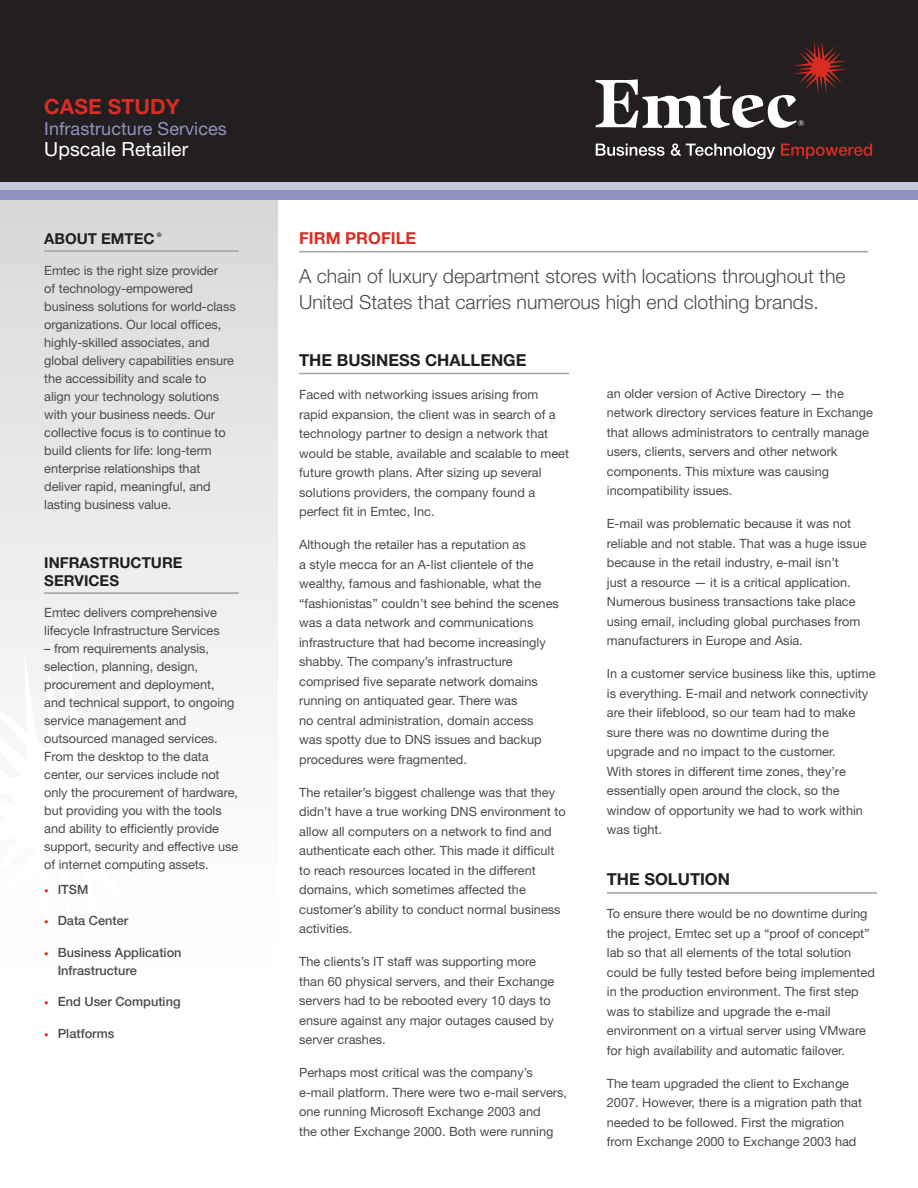
<style>
.page{position:relative;width:918px;height:1188px;background:#fff}
.page>*{position:absolute;margin:0;border:0;box-sizing:border-box;transform-origin:0 0}
.Title_front{font:700 21px "Helvetica Neue LT Pro";letter-spacing:.005em;color:#d92d23}
.Firm_Profile_Text{font:300 19.5px/25.5px "Helvetica Neue LT Pro";color:#4b4c4d}
.Subhead_front_-_Focu{font:19.5px "Helvetica Neue LT Pro";letter-spacing:.005em;color:#fff}
.Subhead_front_-_Solu{font:18px "Helvetica Neue LT Pro";letter-spacing:.005em;color:#8f92bf}
.Headline{font:700 16.5px "Helvetica Neue LT Pro";color:#231f20}
.Headline_Color{font:700 16.5px "Helvetica Neue LT Pro";color:#d92d23}
.Sidebar_Headline{font:700 15px/18px "Helvetica Neue LT Pro";color:#231f20}
.Text{font:12.75px/19.5px "Helvetica Neue LT Pro";color:#4b4c4d}
.Sidebar_text{font:12.75px/18px "Helvetica Neue LT Pro";letter-spacing:-.005em;color:#4b4c4d}
.t1{font:500 12.75px/18px "Helvetica Neue LT Pro";color:#4b4c4d}
.s1{font-family:"Minion Pro";font-weight:400;font-size:17.55px}
.s2{font-size:9px;color:#d92d23}
</style>
<div class="page">
<svg style="left:0;top:200px;width:278px;height:497px;background:#e5e5e6"></svg>
<div style="left:0;top:0;width:918px;height:191px;background:#231f20"></div>
<div style="left:0;top:182px;width:918px;height:18px;background:#8f92bf"></div>
<div style="left:0;top:182px;width:918px;height:8px;background:#c6c8de"></div>
<div style="left:0;top:651px;width:214px;height:46px;background:#f3f3f4"></div>
<hr style="left:44px;top:250px;width:195px;height:2px;background:#a1a1a5">
<hr style="left:44px;top:592px;width:195px;height:2px;background:#a1a1a5">
<hr style="left:299px;top:251px;width:569px;height:1px;background:#a1a1a5">
<hr style="left:299px;top:373px;width:270px;height:1px;background:#a1a1a5">
<hr style="left:607px;top:892px;width:270px;height:2px;background:#a1a1a5">
<svg style="left:781px;top:144px;width:91px;height:15px"></svg>
<svg style="left:596px;top:143px;width:179px;height:16px"></svg>
<svg style="left:596px;top:41px;width:251px;height:87px"></svg>
<p class="Title_front" style="left:44px;top:93px;width:137px">CASE STUDY</p>
<p class="Subhead_front_-_Solu" style="left:44px;top:117px;width:184px">Infrastructure Services</p>
<p class="Subhead_front_-_Focu" style="left:44px;top:137px;width:146px">Upscale Retailer</p>
<p class="Sidebar_Headline" style="left:44px;top:229px;width:119px">ABOUT EMTEC <span class="s1">®</span></p>
<p class="Sidebar_text" style="left:44px;top:261px;width:193px">Emtec is the right size provider<br>of technology-empowered business solutions for world-class organizations. Our local offices, highly-skilled associates, and global delivery capabilities ensure the accessibility and scale to align your technology solutions with your business needs. Our collective focus is to continue to build clients for life: long-term enterprise relationships that deliver rapid, meaningful, and lasting business value.</p>
<p class="Sidebar_Headline" style="left:44px;top:553px;width:140px">INFRASTRUCTURE<br>SERVICES</p>
<p class="Sidebar_text" style="left:44px;top:603px;width:177px">Emtec delivers comprehensive lifecycle Infrastructure Services</p>
<p class="Sidebar_text" style="left:44px;top:639px;width:196px">– from requirements analysis, selection, planning, design, procurement and deployment, and technical support, to ongoing service management and outsourced managed services.<br>From the desktop to the data center, our services include not only the procurement of hardware, but providing you with the tools and ability to efficiently provide support, security and effective use of internet computing assets.</p>
<p class="t1" style="left:44px;top:880px;width:46px"><span class="s2">•</span> ITSM</p>
<p class="t1" style="left:44px;top:912px;width:86px"><span class="s2">•</span> Data Center</p>
<p class="t1" style="left:58px;top:943px;width:125px;text-indent:-14px"><span class="s2">•</span> Business Application<br>Infrastructure</p>
<p class="t1" style="left:44px;top:993px;width:138px"><span class="s2">•</span> End User Computing</p>
<p class="t1" style="left:44px;top:1024px;width:72px"><span class="s2">•</span> Platforms</p>
<p class="Headline_Color" style="left:299px;top:228px;width:119px">FIRM PROFILE</p>
<p class="Firm_Profile_Text" style="left:299px;top:263px;width:548px">A chain of luxury department stores with locations throughout the<br>United States that carries numerous high end clothing brands.</p>
<p class="Headline" style="left:299px;top:350px;width:229px">THE BUSINESS CHALLENGE</p>
<p class="Text" style="left:299px;top:384px;width:271px">Faced with networking issues arising from rapid expansion, the client was in search of a technology partner to design a network that would be stable, available and scalable to meet future growth plans. After sizing up several solutions providers, the company found a perfect fit in Emtec, Inc.</p>
<p class="Text" style="left:299px;top:534px;width:261px">Although the retailer has a reputation as<br>a style mecca for an A-list clientele of the wealthy, famous and fashionable, what the “fashionistas” couldn’t see behind the scenes was a data network and communications infrastructure that had become increasingly shabby. The company’s infrastructure comprised five separate network domains running on antiquated gear. There was<br>no central administration, domain access was spotty due to DNS issues and backup procedures were fragmented.</p>
<p class="Text" style="left:299px;top:782px;width:268px">The retailer’s biggest challenge was that they didn’t have a true working DNS environment to allow all computers on a network to find and authenticate each other. This made it difficult to reach resources located in the different domains, which sometimes affected the customer’s ability to conduct normal business activities.</p>
<p class="Text" style="left:299px;top:951px;width:257px">The clients’s IT staff was supporting more than 60 physical servers, and their Exchange servers had to be rebooted every 10 days to ensure against any major outages caused by server crashes.</p>
<p class="Text" style="left:299px;top:1062px;width:270px">Perhaps most critical was the company’s e-mail platform. There were two e-mail servers, one running Microsoft Exchange 2003 and<br>the other Exchange 2000. Both were running</p>
<p class="Text" style="left:607px;top:383px;width:268px">an older version of Active Directory — the network directory services feature in Exchange that allows administrators to centrally manage users, clients, servers and other network components. This mixture was causing incompatibility issues.</p>
<p class="Text" style="left:607px;top:514px;width:261px">E-mail was problematic because it was not reliable and not stable. That was a huge issue because in the retail industry, e-mail isn’t<br>just a resource — it is a critical application.<br>Numerous business transactions take place using email, including global purchases from manufacturers in Europe and Asia.</p>
<p class="Text" style="left:607px;top:664px;width:270px">In a customer service business like this, uptime is everything. E-mail and network connectivity are their lifeblood, so our team had to make sure there was no downtime during the upgrade and no impact to the customer.<br>With stores in different time zones, they’re essentially open around the clock, so the window of opportunity we had to work within was tight.</p>
<p class="Headline" style="left:607px;top:869px;width:125px">THE SOLUTION</p>
<p class="Text" style="left:607px;top:904px;width:270px">To ensure there would be no downtime during the project, Emtec set up a “proof of concept” lab so that all elements of the total solution could be fully tested before being implemented in the production environment. The first step was to stabilize and upgrade the e-mail environment on a virtual server using VMware for high availability and automatic failover.</p>
<p class="Text" style="left:607px;top:1073px;width:257px">The team upgraded the client to Exchange 2007. However, there is a migration path that needed to be followed. First the migration from Exchange 2000 to Exchange 2003 had</p>
</div>
